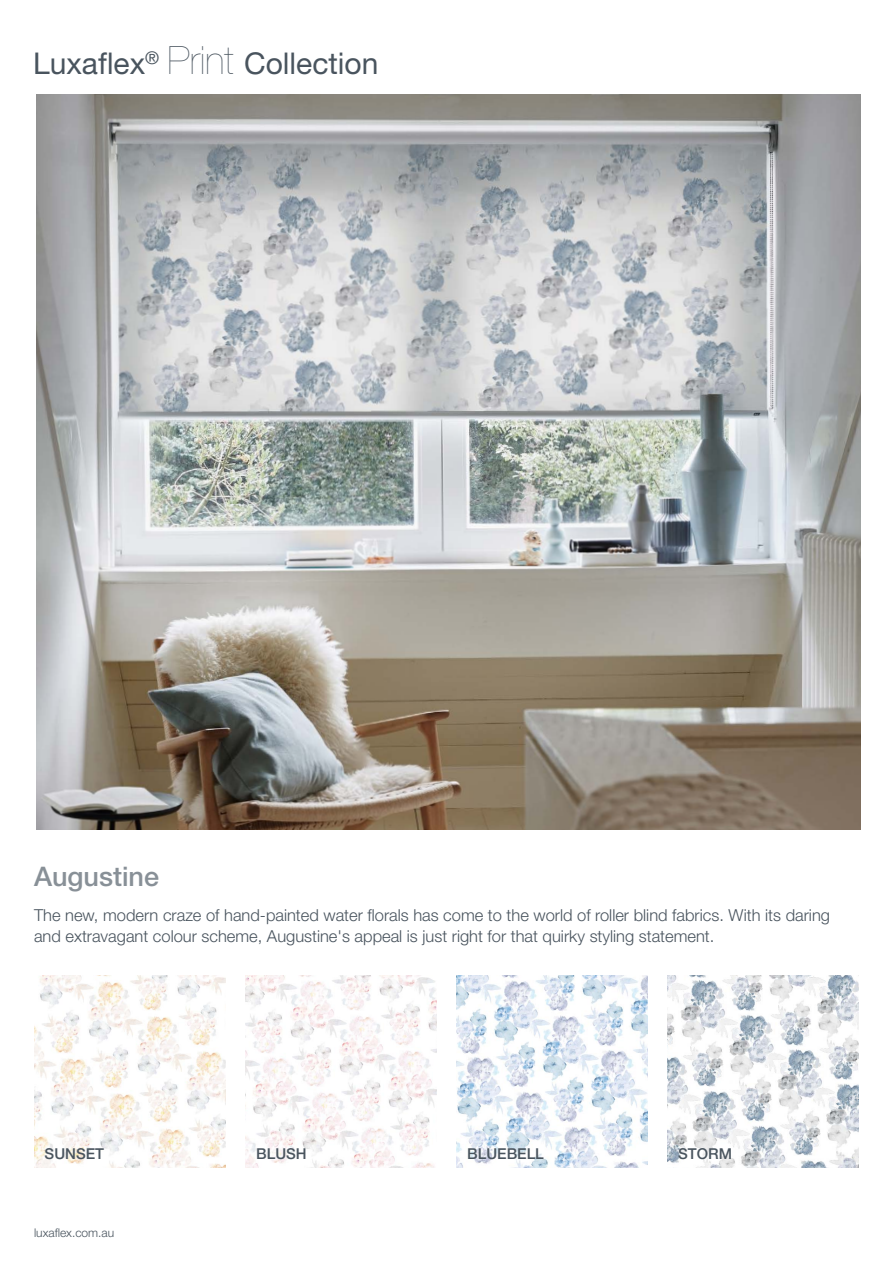
<style>
.page{position:relative;width:893px;height:1263px;background:#fff}
.page>*{position:absolute;margin:0;border:0;box-sizing:border-box;transform-origin:0 0}
.t1{font:30px "Helvetica Neue LT Std";color:#49545e}
.t2{font:500 27px "Helvetica Neue LT Std";color:#889097}
.t3{font:300 16.5px/21px "Helvetica Neue LT Std";color:#49545e}
.t4{font:500 15px "Helvetica Neue LT Std";color:#49545e}
.t5{font:300 12px "Helvetica Neue LT Std";color:#49545e}
.s1{font-weight:200;font-size:39px}
</style>
<div class="page">
<img style="left:457px;top:976px;width:191px;height:191px">
<img style="left:35px;top:976px;width:191px;height:191px">
<img style="left:668px;top:976px;width:191px;height:191px">
<img style="left:36px;top:94px;width:824px;height:735px">
<img style="left:246px;top:976px;width:191px;height:191px">
<h1 class="t1" style="left:33px;top:46px;width:347px">Luxaflex<sup>®</sup> <span class="s1">Print</span> Collection</h1>
<h2 class="t2" style="left:34px;top:860px;width:127px">Augustine</h2>
<p class="t3" style="left:34px;top:904px;width:797px">The new, modern craze of hand-painted water florals has come to the world of roller blind fabrics. With its daring and extravagant colour scheme, Augustine's appeal is just right for that quirky styling statement.</p>
<p class="t4" style="left:45px;top:1144px;width:61px">SUNSET</p>
<p class="t4" style="left:256px;top:1144px;width:52px">BLUSH</p>
<p class="t4" style="left:467px;top:1144px;width:78px">BLUEBELL</p>
<p class="t4" style="left:678px;top:1144px;width:55px">STORM</p>
<p class="t5" style="left:34px;top:1226px;width:82px">luxaflex.com.au</p>
</div>
